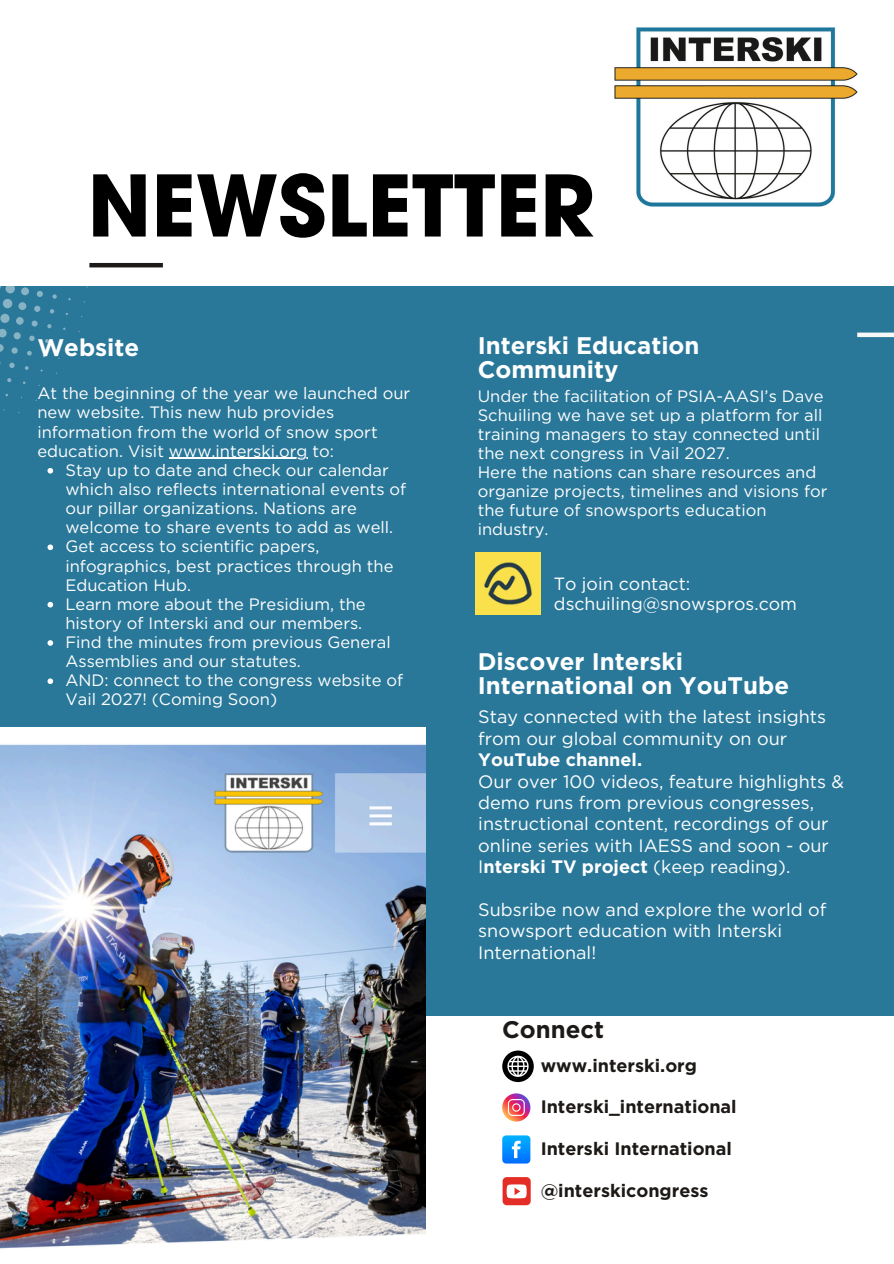
<style>
.page{position:relative;width:894px;height:1264px;background:#fff}
.page>*{position:absolute;margin:0;border:0;box-sizing:border-box;transform-origin:0 0}
.t1{font:700 84px "ITC Avant Garde Pro";color:#000}
.t2{font:700 24px/23.7px "Gotham";color:#fff}
.t3{font:700 24px "Gotham";color:#1d1916}
.t4{font:18px/21.3px "Gotham";color:#fff}
.t5{font:700 18px "Gotham";color:#1d1916}
.t6{font:17.7px/20.2px "Gotham";color:#fff}
.t7{font:16.5px/19.2px "Gotham";color:#fff}
.s1{font-weight:700}
</style>
<div class="page">
<div style="left:0;top:0;width:893px;height:1263px;background:#2a7899"></div>
<div style="left:0;top:1016px;width:893px;height:247px;background:#fff"></div>
<div style="left:0;top:0;width:893px;height:285px;background:#fff"></div>
<div style="left:3px;top:299px;width:9px;height:9px;background:#87b3c5;border-radius:50%"></div>
<svg style="left:5px;top:284px;width:10px;height:9px"></svg>
<svg style="left:0;top:314px;width:10px;height:9px"></svg>
<svg style="left:0;top:329px;width:7px;height:8px"></svg>
<div style="left:18px;top:302px;width:8px;height:8px;background:#87b3c5;border-radius:50%"></div>
<div style="left:21px;top:287px;width:8px;height:8px;background:#87b3c5;border-radius:50%"></div>
<svg style="left:0;top:344px;width:4px;height:8px"></svg>
<svg style="left:16px;top:317px;width:8px;height:8px"></svg>
<div style="left:14px;top:332px;width:7px;height:7px;background:#87b3c5;border-radius:50%"></div>
<svg style="left:11px;top:347px;width:7px;height:7px"></svg>
<svg style="left:37px;top:291px;width:6px;height:6px"></svg>
<svg style="left:34px;top:306px;width:6px;height:6px"></svg>
<svg style="left:32px;top:320px;width:6px;height:6px"></svg>
<svg style="left:29px;top:335px;width:6px;height:6px"></svg>
<svg style="left:9px;top:363px;width:6px;height:5px"></svg>
<svg style="left:27px;top:351px;width:5px;height:4px"></svg>
<svg style="left:52px;top:294px;width:5px;height:5px"></svg>
<svg style="left:50px;top:309px;width:4px;height:4px"></svg>
<svg style="left:47px;top:324px;width:5px;height:4px"></svg>
<svg style="left:7px;top:378px;width:4px;height:4px"></svg>
<svg style="left:25px;top:366px;width:4px;height:4px"></svg>
<svg style="left:45px;top:339px;width:4px;height:4px"></svg>
<hr style="left:89px;top:263px;width:74px;height:4px;background:#1d1916">
<div style="left:857px;top:332px;width:36px;height:5px;background:#f8f8f9"></div>
<img style="left:0;top:728px;width:425px;height:521px">
<img style="left:614px;top:28px;width:243px;height:179px">
<svg style="left:502px;top:1093px;width:28px;height:28px"></svg>
<svg style="left:502px;top:1135px;width:28px;height:28px"></svg>
<svg style="left:502px;top:1050px;width:31px;height:32px"></svg>
<div style="left:502px;top:1177px;width:28px;height:28px;background:#e52d27;border-radius:4px"></div>
<svg style="left:506px;top:1184px;width:20px;height:14px"></svg>
<img style="left:475px;top:553px;width:65px;height:62px">
<hr style="left:169px;top:458px;width:138px;height:1px;background:#fff">
<svg style="left:47px;top:468px;width:6px;height:5px"></svg>
<svg style="left:47px;top:544px;width:6px;height:6px"></svg>
<svg style="left:47px;top:602px;width:6px;height:5px"></svg>
<svg style="left:47px;top:640px;width:6px;height:5px"></svg>
<svg style="left:47px;top:678px;width:6px;height:6px"></svg>
<h1 class="t1" style="left:88px;top:174px;width:508px">NEWSLETTER</h1>
<p class="t2" style="left:37px;top:336px;width:103px">Website</p>
<p class="t7" style="left:37px;top:384px;width:374px">At the beginning of the year we launched our new website. This new hub provides information from the world of snow sport education. Visit www.interski.org to:</p>
<h2 class="t7" style="left:65px;top:460px;width:342px">Stay up to date and check our calendar which also reflects international events of our pillar organizations. Nations are welcome to share events to add as well.</h2>
<p class="t7" style="left:65px;top:537px;width:329px">Get access to scientific papers, infographics, best practices through the<br>Education Hub.</p>
<h2 class="t7" style="left:65px;top:594px;width:301px">Learn more about the Presidium, the history of Interski and our members.</h2>
<p class="t7" style="left:65px;top:632px;width:327px">Find the minutes from previous General<br>Assemblies and our statutes.</p>
<p class="t7" style="left:65px;top:670px;width:339px">AND: connect to the congress website of<br>Vail 2027! (Coming Soon)</p>
<p class="t2" style="left:477px;top:333px;width:223px">Interski Education<br>Community</p>
<p class="t7" style="left:477px;top:386px;width:347px">Under the facilitation of PSIA-AASI’s Dave Schuiling we have set up a platform for all training managers to stay connected until the next congress in Vail 2027.</p>
<p class="t7" style="left:477px;top:462px;width:351px">Here the nations can share resources and organize projects, timelines and visions for the future of snowsports education industry.</p>
<p class="t6" style="left:553px;top:573px;width:244px">To join contact: dschuiling@snowspros.com</p>
<p class="t2" style="left:477px;top:650px;width:313px">Discover Interski<br>International on YouTube</p>
<p class="t4" style="left:478px;top:706px;width:349px">Stay connected with the latest insights from our global community on our<br><span class="s1">YouTube channel.</span></p>
<p class="t4" style="left:478px;top:770px;width:367px">Our over 100 videos, feature highlights &amp; demo runs from previous congresses, instructional content, recordings of our online series with IAESS and soon - our I<span class="s1">nterski TV project</span> (keep reading).</p>
<p class="t4" style="left:478px;top:898px;width:349px">Subsribe now and explore the world of snowsport education with Interski<br>International!</p>
<h2 class="t3" style="left:502px;top:1015px;width:103px">Connect</h2>
<p class="t5" style="left:540px;top:1054px;width:158px">www.interski.org</p>
<p class="t5" style="left:540px;top:1095px;width:197px">Interski_international</p>
<p class="t5" style="left:540px;top:1137px;width:193px">Interski International</p>
<p class="t5" style="left:540px;top:1179px;width:169px">@interskicongress</p>
</div>
